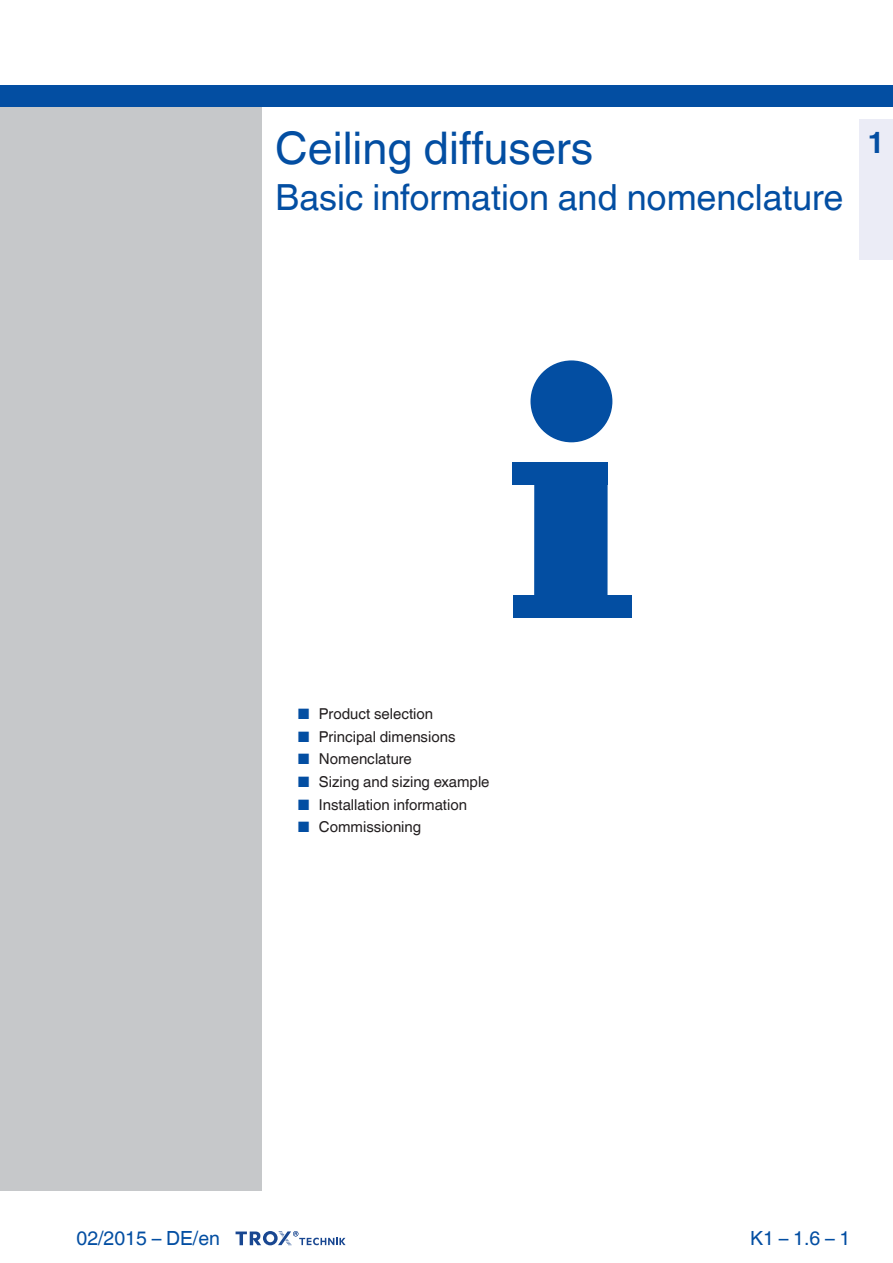
<style>
.page{position:relative;width:893px;height:1263px;background:#fff}
.page>*{position:absolute;margin:0;border:0;box-sizing:border-box;transform-origin:0 0}
.t1{font:45px "TROX Helvetica";color:#034ea2}
.t2{font:36px "TROX Helvetica";color:#034ea2}
.t3{font:700 30px "TROX Helvetica";color:#034ea2}
.t4{font:19.5px "TROX Helvetica";color:#034ea2}
.t5{font:15px "TROX Helvetica";color:#231f20}
.s1{color:#034ea2}
</style>
<div class="page">
<div style="left:0;top:106px;width:261px;height:1084px;background:#c6c8ca"></div>
<div style="left:0;top:85px;width:893px;height:21px;background:#034ea2"></div>
<svg style="left:236px;top:1231px;width:110px;height:15px"></svg>
<div style="left:534px;top:485px;width:73px;height:111px;background:#034ea2"></div>
<div style="left:513px;top:462px;width:94px;height:23px;background:#034ea2"></div>
<div style="left:530px;top:360px;width:82px;height:82px;background:#034ea2;border-radius:50%"></div>
<div style="left:513px;top:596px;width:118px;height:22px;background:#034ea2"></div>
<div style="left:859px;top:119px;width:34px;height:140px;background:#ebecf6"></div>
<p class="t1" style="left:275px;top:111px;width:319px">Ceiling diffusers</p>
<p class="t2" style="left:275px;top:167px;width:570px">Basic information and nomenclature</p>
<p class="t3" style="left:867px;top:118px;width:19px">1</p>
<p class="t5" style="left:298px;top:701px;width:137px"><span class="s1">■</span> Product selection</p>
<p class="t5" style="left:298px;top:724px;width:159px"><span class="s1">■</span> Principal dimensions</p>
<p class="t5" style="left:298px;top:747px;width:116px"><span class="s1">■</span> Nomenclature</p>
<p class="t5" style="left:298px;top:769px;width:193px"><span class="s1">■</span> Sizing and sizing example</p>
<p class="t5" style="left:298px;top:792px;width:171px"><span class="s1">■</span> Installation information</p>
<p class="t5" style="left:298px;top:815px;width:125px"><span class="s1">■</span> Commissioning</p>
<p class="t4" style="left:76px;top:1222px;width:145px">02/2015 – DE/en</p>
<p class="t4" style="left:750px;top:1222px;width:102px">K 1 – 1.6 – 1</p>
</div>
